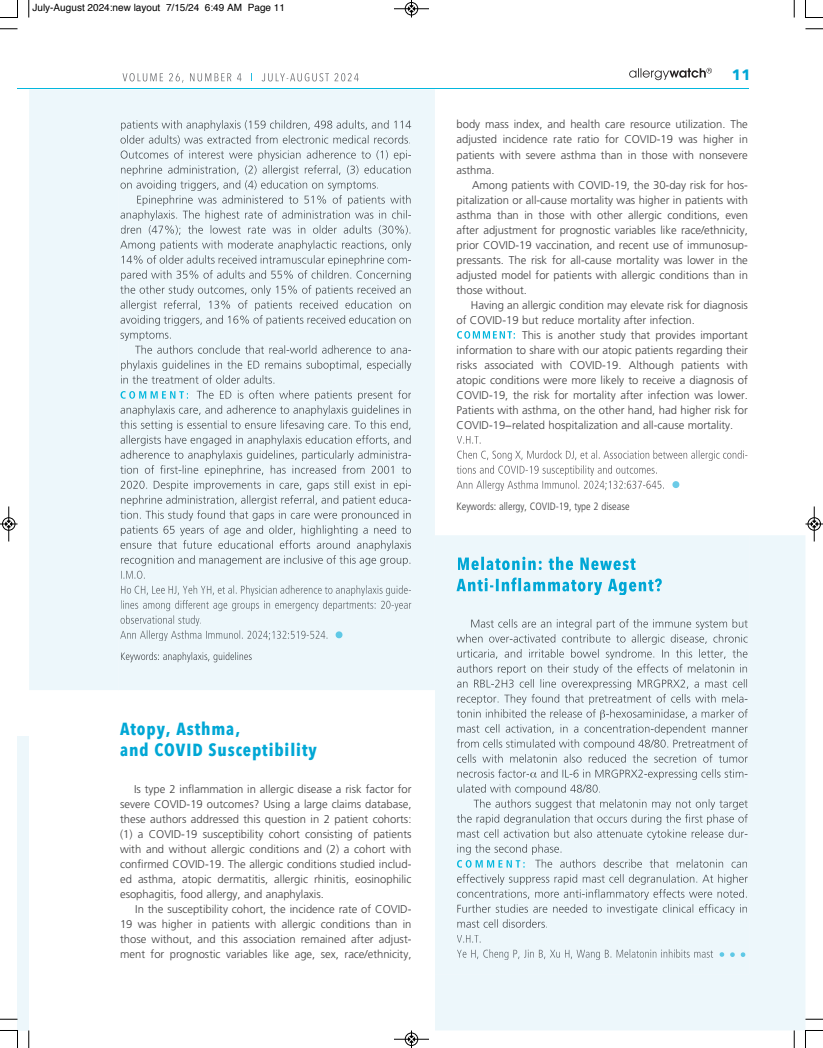
<style>
.page{position:relative;width:823px;height:1048px;background:#fff}
.page>*{position:absolute;margin:0;border:0;box-sizing:border-box;transform-origin:0 0}
.t1{font:700 17.5px/21.2px "Avenir Next Condensed";letter-spacing:.05em;color:#00a7d5}
.t2{font:700 15px "Avenir Next";color:#00a7d5}
.t3{font:300 11.25px/15px "Frutiger LT Std";color:#3e3e3f;text-align:justify}
.t4{font:300 condensed 10.62px "Frutiger LT Std";color:#3e3e3f}
.t5{font:10px "Helvetica";color:#000}
</style>
<div class="page">
<svg style="left:457px;top:331px;width:58px;height:8px"></svg>
<svg style="left:457px;top:436px;width:23px;height:7px"></svg>
<svg style="left:456px;top:450px;width:94px;height:24px"></svg>
<svg style="left:456px;top:480px;width:87px;height:11px"></svg>
<div style="left:29px;top:89px;width:406px;height:601px;background:#edf7fb"></div>
<svg style="left:119px;top:190px;width:316px;height:500px;background:#e2ebef"></svg>
<svg style="left:120px;top:120px;width:95px;height:39px;background:#d7e0e4"></svg>
<svg style="left:120px;top:165px;width:117px;height:99px;background:#d9e2e6"></svg>
<svg style="left:120px;top:270px;width:114px;height:84px;background:#dce5e9"></svg>
<svg style="left:121px;top:360px;width:88px;height:24px;background:#d4dde1"></svg>
<svg style="left:120px;top:390px;width:200px;height:69px;background:#d7e2e7"></svg>
<svg style="left:120px;top:465px;width:98px;height:84px;background:#dae4e8"></svg>
<svg style="left:121px;top:555px;width:86px;height:24px;background:#dee7eb"></svg>
<svg style="left:120px;top:585px;width:125px;height:39px;background:#dde6ea"></svg>
<svg style="left:120px;top:630px;width:87px;height:11px"></svg>
<svg style="left:121px;top:652px;width:70px;height:10px"></svg>
<svg style="left:122px;top:73px;width:80px;height:10px"></svg>
<svg style="left:261px;top:73px;width:62px;height:8px"></svg>
<hr style="left:18px;top:88px;width:731px;height:1px;background:#02b7de">
<div style="left:18px;top:736px;width:11px;height:294px;background:#edf7fb"></div>
<div style="left:435px;top:535px;width:370px;height:495px;background:#edf7fb"></div>
<svg style="left:435px;top:535px;width:314px;height:439px;background:#e1ecf0"></svg>
<svg style="left:457px;top:556px;width:68px;height:14px"></svg>
<svg style="left:456px;top:577px;width:89px;height:14px"></svg>
<svg style="left:471px;top:619px;width:90px;height:8px"></svg>
<svg style="left:456px;top:634px;width:93px;height:8px"></svg>
<svg style="left:457px;top:649px;width:115px;height:38px;background:#d9e2e6"></svg>
<svg style="left:456px;top:694px;width:97px;height:23px;background:#d6dfe3"></svg>
<svg style="left:457px;top:724px;width:81px;height:8px"></svg>
<svg style="left:456px;top:739px;width:87px;height:8px"></svg>
<svg style="left:457px;top:754px;width:99px;height:8px"></svg>
<svg style="left:456px;top:784px;width:101px;height:53px;background:#d9e2e6"></svg>
<svg style="left:457px;top:844px;width:170px;height:23px;background:#d7e7ec"></svg>
<svg style="left:457px;top:874px;width:86px;height:38px;background:#d7e0e4"></svg>
<svg style="left:457px;top:919px;width:81px;height:8px"></svg>
<svg style="left:456px;top:934px;width:24px;height:8px"></svg>
<svg style="left:457px;top:949px;width:128px;height:11px"></svg>
<svg style="left:629px;top:68px;width:83px;height:12px"></svg>
<svg style="left:672px;top:481px;width:7px;height:7px"></svg>
<svg style="left:335px;top:631px;width:7px;height:7px"></svg>
<svg style="left:719px;top:952px;width:5px;height:4px"></svg>
<svg style="left:730px;top:952px;width:4px;height:5px"></svg>
<svg style="left:740px;top:952px;width:5px;height:5px"></svg>
<svg style="left:28px;top:0;width:2px;height:18px"></svg>
<svg style="left:0;top:28px;width:18px;height:2px"></svg>
<svg style="left:793px;top:0;width:2px;height:18px"></svg>
<svg style="left:805px;top:28px;width:17px;height:2px"></svg>
<svg style="left:28px;top:1030px;width:2px;height:18px"></svg>
<svg style="left:0;top:1018px;width:18px;height:2px"></svg>
<svg style="left:793px;top:1030px;width:2px;height:18px"></svg>
<svg style="left:805px;top:1018px;width:17px;height:2px"></svg>
<svg style="left:0;top:0;width:18px;height:18px"></svg>
<svg style="left:805px;top:0;width:17px;height:18px"></svg>
<svg style="left:0;top:1030px;width:18px;height:18px"></svg>
<svg style="left:805px;top:1030px;width:17px;height:18px"></svg>
<hr style="left:394px;top:9px;width:35px;height:1px;background:#000">
<div style="left:405px;top:2px;width:13px;height:13px;border:1px solid #000;border-radius:50%"></div>
<svg style="left:408px;top:0;width:6px;height:18px"></svg>
<hr style="left:394px;top:1039px;width:35px;height:1px;background:#000">
<div style="left:405px;top:1032px;width:13px;height:13px;border:1px solid #000;border-radius:50%"></div>
<svg style="left:408px;top:1030px;width:6px;height:18px"></svg>
<hr style="left:9px;top:506px;width:1px;height:35px;background:#000">
<div style="left:2px;top:517px;width:13px;height:13px;border:1px solid #000;border-radius:50%"></div>
<svg style="left:0;top:521px;width:18px;height:6px"></svg>
<hr style="left:814px;top:506px;width:1px;height:35px;background:#000">
<div style="left:807px;top:517px;width:13px;height:13px;border:1px solid #000;border-radius:50%"></div>
<svg style="left:805px;top:521px;width:17px;height:6px"></svg>
<svg style="left:600px;top:709px;width:84px;height:11px"></svg>
<svg style="left:457px;top:769px;width:195px;height:8px;background:#ced7db"></svg>
<p class="t5" style="left:32px;top:4px;width:254px">July-August 2024:new layout 7/15/24 6:49 AM Page 11</p>
<h2 class="t2" style="left:731px;top:65px;width:21px">11</h2>
<p class="t3" style="left:456px;top:118px;width:293px">body mass index, and health care resource utilization. The adjusted incidence rate ratio for COVID-19 was higher in patients with severe asthma than in those with nonsevere asthma.</p>
<p class="t3" style="left:456px;top:178px;width:293px;text-indent:16px">Among patients with COVID-19, the 30-day risk for hos&shy;pitalization or all-cause mortality was higher in patients with asthma than in those with other allergic conditions, even after adjustment for prognostic variables like race/ethnicity, prior COVID-19 vaccination, and recent use of immunosup&shy;pressants. The risk for all-cause mortality was lower in the adjusted model for patients with allergic conditions than in those without.</p>
<p class="t3" style="left:471px;top:298px;width:278px">Having an allergic condition may elevate risk for diagnosis</p>
<p class="t3" style="left:456px;top:313px;width:240px">of COVID-19 but reduce mortality after infection.</p>
<p class="t3" style="left:522px;top:328px;width:227px">This is another study that provides important</p>
<p class="t3" style="left:456px;top:343px;width:293px">information to share with our atopic patients regarding their</p>
<p class="t3" style="left:456px;top:358px;width:293px">risks associated with COVID-19. Although patients with</p>
<p class="t3" style="left:456px;top:373px;width:293px">atopic conditions were more likely to receive a diagnosis of</p>
<p class="t3" style="left:456px;top:388px;width:293px">COVID-19, the risk for mortality after infection was lower.</p>
<p class="t3" style="left:456px;top:403px;width:293px">Patients with asthma, on the other hand, had higher risk for</p>
<p class="t3" style="left:456px;top:418px;width:278px">COVID-19−related hospitalization and all-cause mortality.</p>
<p class="t4" style="left:456px;top:502px;width:175px">Keywords: allergy, COVID-19, type 2 disease</p>
<h1 class="t1" style="left:120px;top:719px;width:198px">Atopy, Asthma,<br>and COVID Susceptibility</h1>
<p class="t3" style="left:120px;top:782px;width:293px;text-indent:14px">Is type 2 inflammation in allergic disease a risk factor for severe COVID-19 outcomes? Using a large claims database, these authors addressed this question in 2 patient cohorts: (1) a COVID-19 susceptibility cohort consisting of patients with and without allergic conditions and (2) a cohort with confirmed COVID-19. The allergic conditions studied includ&shy;ed asthma, atopic dermatitis, allergic rhinitis, eosinophilic esophagitis, food allergy, and anaphylaxis.</p>
<p class="t3" style="left:120px;top:902px;width:293px;text-indent:15px">In the susceptibility cohort, the incidence rate of COVID-19 was higher in patients with allergic conditions than in those without, and this association remained after adjust&shy;ment for prognostic variables like age, sex, race/ethnicity,</p>
</div>
